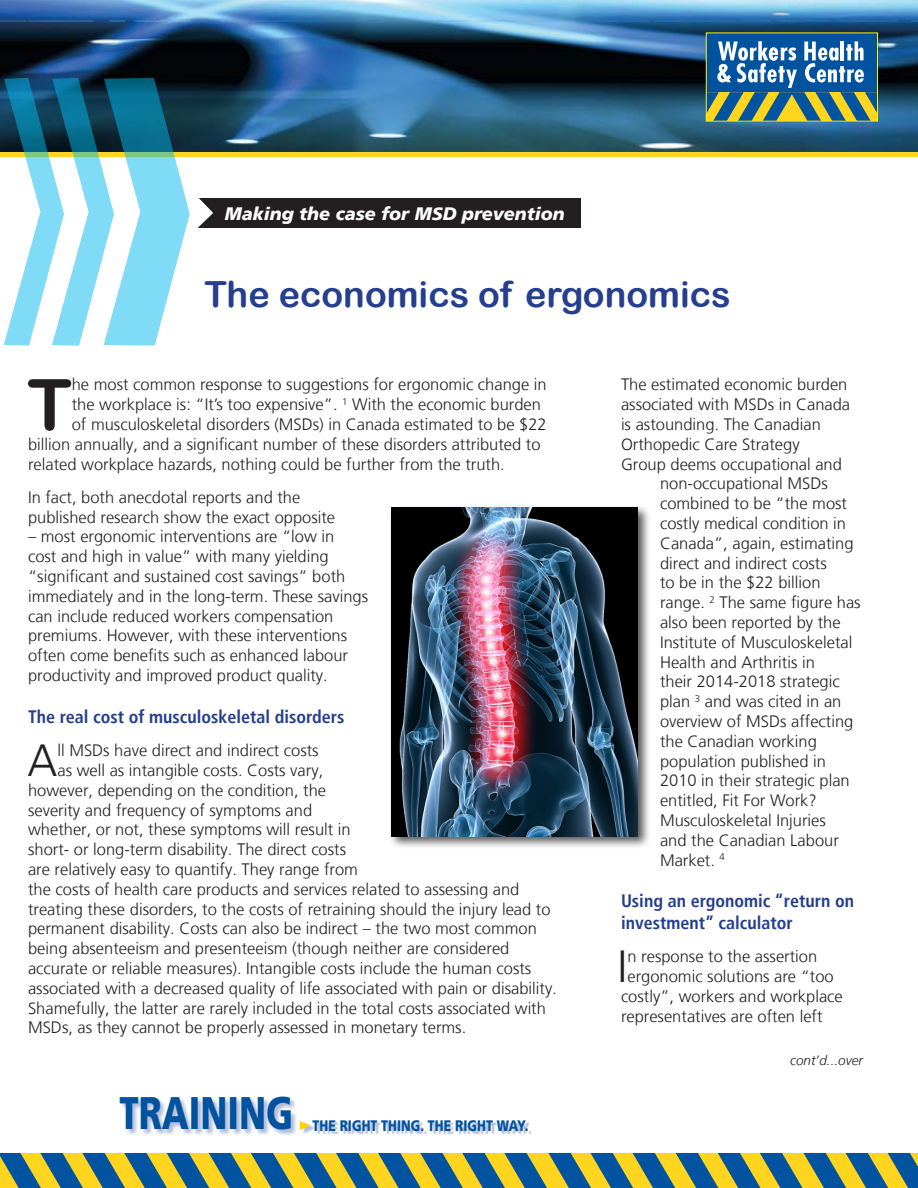
<style>
.page{position:relative;width:918px;height:1188px;background:#fff}
.page>*{position:absolute;margin:0;border:0;box-sizing:border-box;transform-origin:0 0}
.Body_Text{font:70.95px "Arial Rounded MT Bold";color:#231f20}
.t1{font:900 45.75px "Frutiger";color:#0153a0;scale:.76 1}
.Body_Text-2{font:300 44.85px "Frutiger LT";color:#231f20}
.Title_of_Case_Study{font:36px "Arial Rounded MT Bold";color:#253f8e}
.Sub-Heads{font:700 condensed 18px/21.6px "Frutiger LT";color:#253f8e}
.Main_Heading{font:italic 900 18px "Frutiger LT";color:#fff}
.Body_Text-3{font:300 16.5px/19.8px "Frutiger LT";color:#231f20}
.t2{font:900 15.3px "Frutiger";color:#0153a0;scale:.81 1}
.t3{font:900 15.15px "Frutiger";color:#0153a0;scale:.8 1}
.Sub-Heads-2{font:italic 300 13.5px "Frutiger LT";color:#231f20}
</style>
<div class="page">
<div style="left:198px;top:198px;width:382px;height:30px;background:#231f20"></div>
<div style="left:388px;top:504px;width:263px;height:345px;background:#231f20;opacity:.75"></div>
<img style="left:392px;top:508px;width:246px;height:328px">
<div style="left:0;top:151px;width:918px;height:6px;background:#ffd520"></div>
<img style="left:0;top:0;width:918px;height:151px">
<div style="left:120px;top:1096px;width:248px;height:76px;background:#25408f;opacity:.35"></div>
<div style="left:315px;top:1122px;width:287px;height:43px;background:#25408f;opacity:.35"></div>
<div style="left:302px;top:1121px;width:20px;height:20px;background:#25408f;opacity:.35"></div>
<svg style="left:300px;top:1121px;width:10px;height:9px"></svg>
<svg style="left:0;top:78px;width:213px;height:268px"></svg>
<svg style="left:0;top:1152px;width:918px;height:36px;background:#7c9367"></svg>
<div style="left:706px;top:33px;width:171px;height:88px;background:#0153a0"></div>
<svg style="left:705px;top:41px;width:171px;height:81px"></svg>
<div style="left:706px;top:33px;width:172px;height:89px;border:1px solid #fff200"></div>
<p class="Main_Heading" style="left:225px;top:203px;width:342px">Making the case for MSD prevention</p>
<p class="Title_of_Case_Study" style="left:205px;top:273px;width:528px">The economics of ergonomics</p>
<p class="Body_Text" style="left:27px;top:363px;width:46px">T</p>
<p class="Body_Text-3" style="left:72px;top:375px;width:476px">he most common response to suggestions for ergonomic change in</p>
<p class="Body_Text-3" style="left:72px;top:395px;width:471px">the workplace is: “It’s too expensive”. <sup>1</sup> With the economic burden</p>
<p class="Body_Text-3" style="left:72px;top:415px;width:476px">of musculoskeletal disorders (MSDs) in Canada estimated to be $22</p>
<p class="Body_Text-3" style="left:28px;top:434px;width:514px">billion annually, and a significant number of these disorders attributed to</p>
<p class="Body_Text-3" style="left:28px;top:454px;width:478px">related workplace hazards, nothing could be further from the truth.</p>
<p class="Body_Text-3" style="left:28px;top:488px;width:309px">In fact, both anecdotal reports and the published research show the exact opposite</p>
<p class="Body_Text-3" style="left:28px;top:527px;width:342px">– most ergonomic interventions are “low in<br>cost and high in value” with many yielding “significant and sustained cost savings” both immediately and in the long-term. These savings can include reduced workers compensation premiums. However, with these interventions often come benefits such as enhanced labour productivity and improved product quality.</p>
<p class="Sub-Heads" style="left:28px;top:706px;width:318px">The real cost of musculoskeletal disorders</p>
<p class="Body_Text-2" style="left:27px;top:735px;width:31px">A</p>
<p class="Body_Text-3" style="left:57px;top:741px;width:263px">ll MSDs have direct and indirect costs</p>
<p class="Body_Text-3" style="left:57px;top:761px;width:267px">as well as intangible costs. Costs vary,</p>
<p class="Body_Text-3" style="left:28px;top:780px;width:300px">however, depending on the condition, the</p>
<p class="Body_Text-3" style="left:28px;top:800px;width:286px">severity and frequency of symptoms and</p>
<p class="Body_Text-3" style="left:28px;top:820px;width:324px">whether, or not, these symptoms will result in</p>
<p class="Body_Text-3" style="left:28px;top:840px;width:320px">short- or long-term disability. The direct costs</p>
<p class="Body_Text-3" style="left:28px;top:860px;width:331px">are relatively easy to quantify. They range from</p>
<p class="Body_Text-3" style="left:28px;top:879px;width:493px">the costs of health care products and services related to assessing and</p>
<p class="Body_Text-3" style="left:28px;top:899px;width:524px">treating these disorders, to the costs of retraining should the injury lead to</p>
<p class="Body_Text-3" style="left:28px;top:919px;width:510px">permanent disability. Costs can also be indirect – the two most common</p>
<p class="Body_Text-3" style="left:28px;top:939px;width:483px">being absenteeism and presenteeism (though neither are considered</p>
<p class="Body_Text-3" style="left:28px;top:959px;width:505px">accurate or reliable measures). Intangible costs include the human costs</p>
<p class="Body_Text-3" style="left:28px;top:978px;width:530px">associated with a decreased quality of life associated with pain or disability.</p>
<p class="Body_Text-3" style="left:28px;top:998px;width:519px">Shamefully, the latter are rarely included in the total costs associated with</p>
<p class="Body_Text-3" style="left:28px;top:1018px;width:440px">MSDs, as they cannot be properly assessed in monetary terms.</p>
<p class="t1" style="left:119px;top:1086px;width:230px">TRAINING</p>
<p class="t2" style="left:313px;top:1116px;width:268px">THE RIGHT THING. THE RIGHT WAY.</p>
<p class="t3" style="left:308px;top:1117px;width:267px">THE RIGHT THING. THE RIGHT WAY.</p>
<p class="Body_Text-3" style="left:621px;top:375px;width:228px">The estimated economic burden</p>
<p class="Body_Text-3" style="left:621px;top:395px;width:231px">associated with MSDs in Canada</p>
<p class="Body_Text-3" style="left:621px;top:415px;width:201px">is astounding. The Canadian</p>
<p class="Body_Text-3" style="left:621px;top:434px;width:180px">Orthopedic Care Strategy</p>
<p class="Body_Text-3" style="left:621px;top:454px;width:222px">Group deems occupational and</p>
<p class="Body_Text-3" style="left:660px;top:474px;width:169px">non-occupational MSDs</p>
<p class="Body_Text-3" style="left:660px;top:494px;width:189px">combined to be “the most</p>
<p class="Body_Text-3" style="left:660px;top:514px;width:188px">costly medical condition in</p>
<p class="Body_Text-3" style="left:660px;top:533px;width:195px">Canada”, again, estimating</p>
<p class="Body_Text-3" style="left:660px;top:553px;width:168px">direct and indirect costs</p>
<p class="Body_Text-3" style="left:660px;top:573px;width:162px">to be in the $22 billion</p>
<p class="Body_Text-3" style="left:660px;top:593px;width:202px">range. <sup>2</sup> The same figure has</p>
<p class="Body_Text-3" style="left:660px;top:613px;width:182px">also been reported by the</p>
<p class="Body_Text-3" style="left:660px;top:632px;width:194px">Institute of Musculoskeletal</p>
<p class="Body_Text-3" style="left:660px;top:652px;width:156px">Health and Arthritis in</p>
<p class="Body_Text-3" style="left:660px;top:672px;width:181px">their 2014-2018 strategic</p>
<p class="Body_Text-3" style="left:660px;top:692px;width:183px">plan <sup>3</sup> and was cited in an</p>
<p class="Body_Text-3" style="left:660px;top:712px;width:195px">overview of MSDs affecting</p>
<p class="Body_Text-3" style="left:660px;top:731px;width:158px">the Canadian working</p>
<p class="Body_Text-3" style="left:660px;top:751px;width:167px">population published in</p>
<p class="Body_Text-3" style="left:660px;top:771px;width:191px">2010 in their strategic plan</p>
<p class="Body_Text-3" style="left:660px;top:791px;width:158px">entitled, Fit For Work?</p>
<p class="Body_Text-3" style="left:660px;top:811px;width:167px">Musculoskeletal Injuries</p>
<p class="Body_Text-3" style="left:660px;top:830px;width:180px">and the Canadian Labour</p>
<p class="Body_Text-3" style="left:660px;top:850px;width:66px">Market. <sup>4</sup></p>
<p class="Sub-Heads" style="left:621px;top:890px;width:235px">Using an ergonomic “return on investment” calculator</p>
<p class="Body_Text-2" style="left:618px;top:941px;width:11px">I</p>
<p class="Body_Text-3" style="left:628px;top:947px;width:191px">n response to the assertion</p>
<p class="Body_Text-3" style="left:628px;top:967px;width:208px">ergonomic solutions are “too</p>
<p class="Body_Text-3" style="left:621px;top:987px;width:223px">costly”, workers and workplace</p>
<p class="Body_Text-3" style="left:621px;top:1006px;width:203px">representatives are often left</p>
<p class="Sub-Heads-2" style="left:790px;top:1053px;width:74px">cont’d...over</p>
</div>
